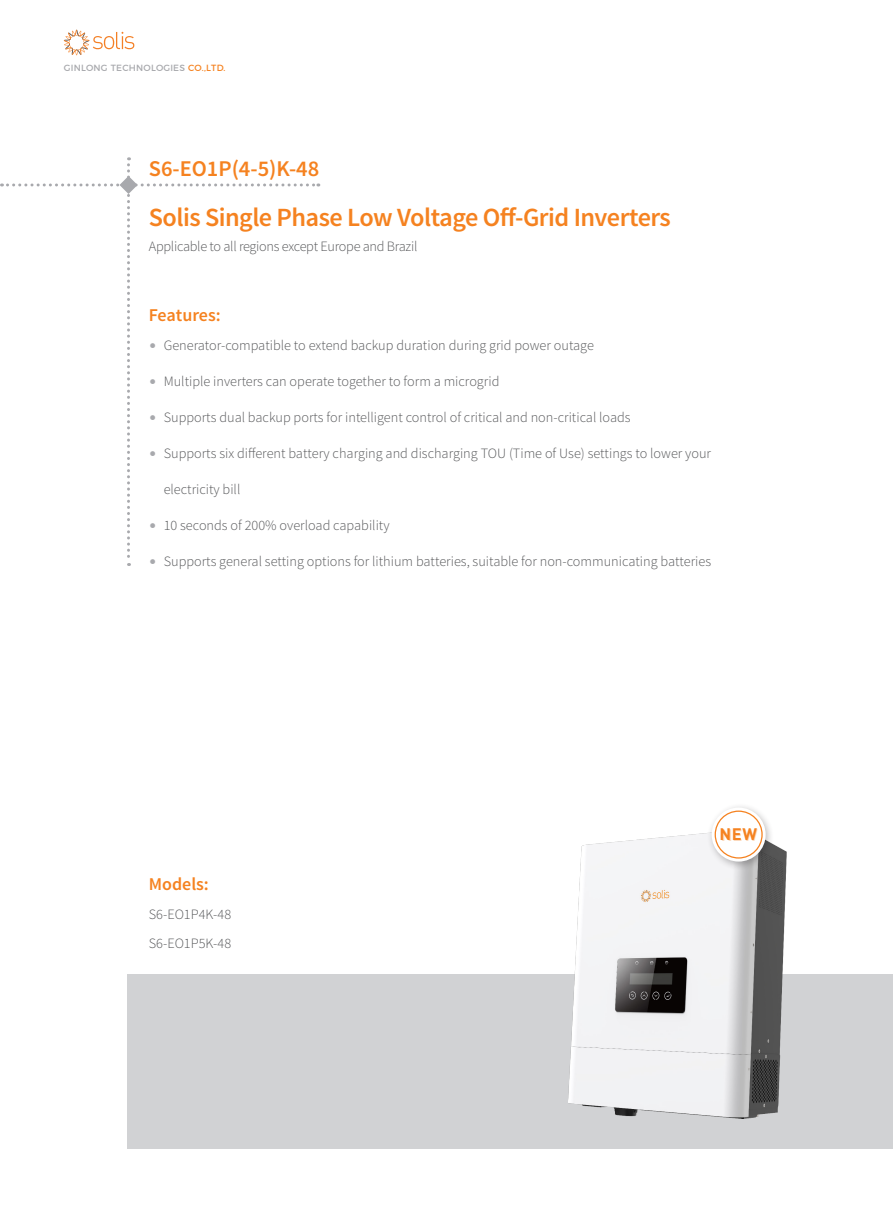
<style>
.page{position:relative;width:893px;height:1212px;background:#fff}
.page>*{position:absolute;margin:0;border:0;box-sizing:border-box;transform-origin:0 0}
.t1{font:600 26.25px "Source Sans Pro";letter-spacing:-.02em;color:#f58220}
.t2{font:600 22.5px "Source Sans Pro";color:#f58220}
.t3{font:600 18px "Source Sans Pro";color:#f58220}
.t4{font:700 16.5px "DIN Pro";color:#f58220}
.t5{font:300 14.25px/29.5px "Source Sans Pro";color:#57585a}
.t6{font:300 14.25px "Source Sans Pro";letter-spacing:-.02em;color:#57585a}
.t7{font:9px "Montserrat";letter-spacing:.025em;color:#a8a9ad}
.s1{color:#f58220}
.s2{color:#a8a9ad}
</style>
<div class="page">
<div style="left:128px;top:974px;width:765px;height:174px;background:#d1d2d4"></div>
<svg style="left:64px;top:30px;width:70px;height:25px"></svg>
<img style="left:568px;top:833px;width:219px;height:285px">
<div style="left:706px;top:803px;width:68px;height:67px;background:#231f20;opacity:.3"></div>
<svg style="left:712px;top:807px;width:54px;height:54px"></svg>
<div style="left:715px;top:811px;width:47px;height:47px;background:#fff;border-radius:50%"></div>
<div style="left:715px;top:810px;width:48px;height:48px;border:1px solid #f58220;border-radius:50%"></div>
<svg style="left:1px;top:157px;width:318px;height:409px"></svg>
<p class="t7" style="left:64px;top:61px;width:163px">GINLONG TECHNOLOGIES <span class="s1">CO.,LTD.</span></p>
<h2 class="t2" style="left:149px;top:154px;width:172px">S6-EO1P(4-5)K-48</h2>
<h1 class="t1" style="left:149px;top:201px;width:523px">Solis Single Phase Low Voltage Off-Grid Inverters</h1>
<p class="t6" style="left:149px;top:237px;width:270px">Applicable to all regions except Europe and Brazil</p>
<p class="t3" style="left:149px;top:304px;width:73px">Features:</p>
<p class="t5" style="left:149px;top:330px;width:447px"><span class="s2">•</span> Generator-compatible to extend backup duration during grid power outage</p>
<p class="t5" style="left:149px;top:366px;width:352px"><span class="s2">•</span> Multiple inverters can operate together to form a microgrid</p>
<p class="t5" style="left:149px;top:402px;width:483px"><span class="s2">•</span> Supports dual backup ports for intelligent control of critical and non-critical loads</p>
<p class="t5" style="left:149px;top:438px;width:564px"><span class="s2">•</span> Supports six different battery charging and discharging TOU (Time of Use) settings to lower your</p>
<p class="t5" style="left:164px;top:474px;width:78px">electricity bill</p>
<p class="t5" style="left:149px;top:510px;width:242px"><span class="s2">•</span> 10 seconds of 200% overload capability</p>
<p class="t5" style="left:149px;top:546px;width:564px"><span class="s2">•</span> Supports general setting options for lithium batteries, suitable for non-communicating batteries</p>
<p class="t3" style="left:149px;top:873px;width:62px">Models:</p>
<p class="t5" style="left:149px;top:899px;width:84px">S6-EO1P4K-48<br>S6-EO1P5K-48</p>
<p class="t4" style="left:720px;top:823px;width:39px">NEW</p>
</div>
